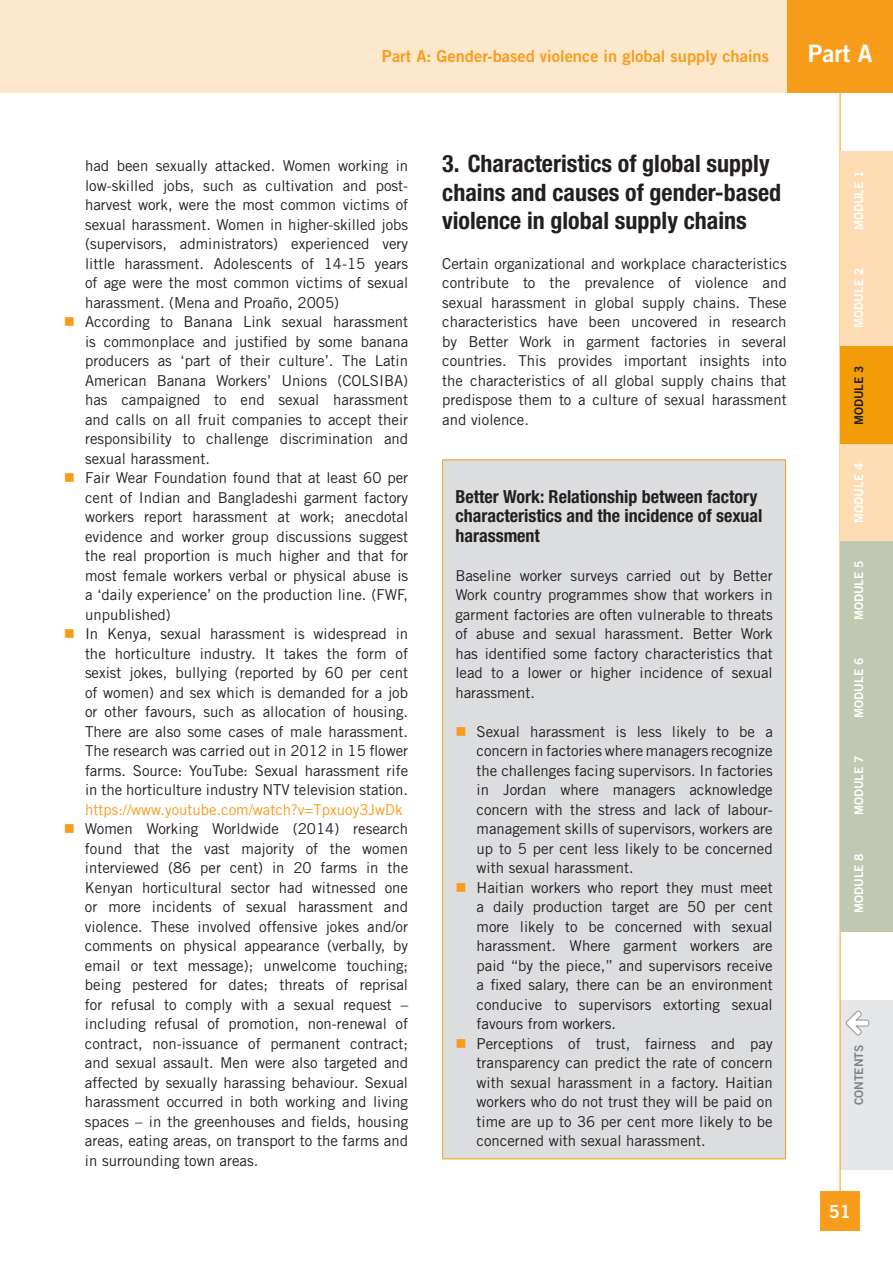
<style>
.page{position:relative;width:893px;height:1263px;background:#fff}
.page>*{position:absolute;margin:0;border:0;box-sizing:border-box;transform-origin:0 0}
.t1{font:700 condensed 24px/28.8px "Helvetica Neue";color:#231f20}
.t2{font:24px "Trade Gothic Bold Two";color:#fff}
.t3{font:700 condensed 18px/19.5px "Helvetica Neue";color:#231f20}
.t4{font:18px "Trade Gothic Bold Two";color:#fff}
.t5{font:16.5px "Trade Gothic Bold Two";color:#f89c1c}
.t6{font:15px/19.5px "Trade Gothic";color:#231f20;text-align:justify}
.t7{font:15px "Trade Gothic";color:#f89c1c}
.t8{font:12px "Trade Gothic Bold Two";color:#fff}
.t9{font:12px "Trade Gothic Bold Two";color:#808285}
.t10{font:12px "Trade Gothic Bold Two";color:#231f20}
</style>
<div class="page">
<div style="left:840px;top:1000px;width:53px;height:170px;background:#e6e7e9"></div>
<svg style="left:845px;top:1010px;width:25px;height:26px"></svg>
<div style="left:443px;top:460px;width:342px;height:699px;background:#dcdddf"></div>
<hr style="left:442px;top:460px;width:1px;height:698px;background:#f89c1c">
<hr style="left:442px;top:459px;width:344px;height:1px;background:#f89c1c">
<hr style="left:785px;top:460px;width:1px;height:698px;background:#f89c1c">
<hr style="left:442px;top:1158px;width:344px;height:1px;background:#f89c1c">
<div style="left:821px;top:1191px;width:39px;height:39px;background:#f89c1c"></div>
<hr style="left:840px;top:0;width:1px;height:1192px;background:#f89c1c">
<div style="left:0;top:0;width:893px;height:93px;background:#fee8cb"></div>
<div style="left:787px;top:0;width:106px;height:93px;background:#f89c1c"></div>
<div style="left:840px;top:152px;width:53px;height:97px;background:#feddb4"></div>
<div style="left:840px;top:249px;width:53px;height:97px;background:#feddb4"></div>
<div style="left:840px;top:346px;width:53px;height:98px;background:#f49c07"></div>
<div style="left:840px;top:444px;width:53px;height:98px;background:#feddb4"></div>
<div style="left:840px;top:542px;width:53px;height:97px;background:#c0c9af"></div>
<div style="left:840px;top:639px;width:53px;height:97px;background:#c0c9af"></div>
<div style="left:840px;top:736px;width:53px;height:98px;background:#c0c9af"></div>
<div style="left:840px;top:834px;width:53px;height:98px;background:#c0c9af"></div>
<p class="t5" style="left:382px;top:46px;width:389px">Part A: Gender-based violence in global supply chains</p>
<h1 class="t2" style="left:808px;top:38px;width:66px">Part A</h1>
<p class="t6" style="left:85px;top:156px;width:325px;text-align:left">had been sexually attacked. Women working in low-skilled jobs, such as cultivation and post&shy;harvest work, were the most common victims of sexual harassment. Women in higher-skilled jobs (supervisors, administrators) experienced very little harassment. Adolescents of 14-15 years of age were the most common victims of sexual harassment. (Mena and Proaño, 2005)<br>According to Banana Link sexual harassment is commonplace and justified by some banana producers as ‘part of their culture’. The Latin American Banana Workers’ Unions (COLSIBA) has campaigned to end sexual harassment and calls on all fruit companies to accept their responsibility to challenge discrimination and sexual harassment.<br>Fair Wear Foundation found that at least 60 per cent of Indian and Bangladeshi garment factory workers report harassment at work; anecdotal evidence and worker group discussions suggest the real proportion is much higher and that for most female workers verbal or physical abuse is a ‘daily experience’ on the production line. (FWF, unpublished)<br>In Kenya, sexual harassment is widespread in the horticulture industry. It takes the form of sexist jokes, bullying (reported by 60 per cent of women) and sex which is demanded for a job or other favours, such as allocation of housing.<br>There are also some cases of male harassment.<br>The research was carried out in 2012 in 15 flower farms. Source: YouTube: Sexual harassment rife in the horticulture industry NTV television station.</p>
<p class="t7" style="left:85px;top:800px;width:319px">https://www.youtube.com/watch?v=Tpxuoy3JwDk</p>
<p class="t6" style="left:85px;top:819px;width:325px">Women Working Worldwide (2014) research found that the vast majority of the women interviewed (86 per cent) in 20 farms in the Kenyan horticultural sector had witnessed one or more incidents of sexual harassment and violence. These involved offensive jokes and/or comments on physical appearance (verbally, by email or text message); unwelcome touching; being pestered for dates; threats of reprisal for refusal to comply with a sexual request – including refusal of promotion, non-renewal of contract, non-issuance of permanent contract; and sexual assault. Men were also targeted and affected by sexually harassing behaviour. Sexual harassment occurred in both working and living spaces – in the greenhouses and fields, housing areas, eating areas, on transport to the farms and in surrounding town areas.</p>
<h1 class="t1" style="left:442px;top:148px;width:340px">3. Characteristics of global supply chains and causes of gender-based violence in global supply chains</h1>
<p class="t6" style="left:442px;top:253px;width:346px">Certain organizational and workplace characteristics contribute to the prevalence of violence and sexual harassment in global supply chains. These characteristics have been uncovered in research by Better Work in garment factories in several countries. This provides important insights into the characteristics of all global supply chains that predispose them to a culture of sexual harassment and violence.</p>
<p class="t3" style="left:455px;top:486px;width:309px">Better Work: Relationship between factory characteristics and the incidence of sexual harassment</p>
<p class="t6" style="left:455px;top:565px;width:319px">Baseline worker surveys carried out by Better Work country programmes show that workers in garment factories are often vulnerable to threats of abuse and sexual harassment. Better Work has identified some factory characteristics that lead to a lower or higher incidence of sexual harassment.</p>
<p class="t6" style="left:477px;top:721px;width:298px;text-align:left">Sexual harassment is less likely to be a concern in factories where managers recognize the challenges facing supervisors. In factories in Jordan where managers acknowledge concern with the stress and lack of labour&shy;management skills of supervisors, workers are up to 5 per cent less likely to be concerned with sexual harassment.<br>Haitian workers who report they must meet a daily production target are 50 per cent more likely to be concerned with sexual harassment. Where garment workers are paid “by the piece,” and supervisors receive a fixed salary, there can be an environment conducive to supervisors extorting sexual favours from workers.<br>Perceptions of trust, fairness and pay transparency can predict the rate of concern with sexual harassment in a factory. Haitian workers who do not trust they will be paid on time are up to 36 per cent more likely to be concerned with sexual harassment.</p>
<p class="t8" style="left:851px;top:230px;width:61px;rotate:-90deg">MODULE 1</p>
<p class="t8" style="left:851px;top:328px;width:61px;rotate:-90deg">MODULE 2</p>
<p class="t10" style="left:851px;top:425px;width:61px;rotate:-90deg">MODULE 3</p>
<p class="t8" style="left:851px;top:523px;width:61px;rotate:-90deg">MODULE 4</p>
<p class="t8" style="left:851px;top:620px;width:61px;rotate:-90deg">MODULE 5</p>
<p class="t8" style="left:851px;top:718px;width:61px;rotate:-90deg">MODULE 6</p>
<p class="t8" style="left:851px;top:815px;width:61px;rotate:-90deg">MODULE 7</p>
<p class="t8" style="left:851px;top:913px;width:61px;rotate:-90deg">MODULE 8</p>
<p class="t9" style="left:851px;top:1105px;width:62px;rotate:-90deg">CONTENTS</p>
<p class="t4" style="left:829px;top:1200px;width:23px">51</p>
</div>
